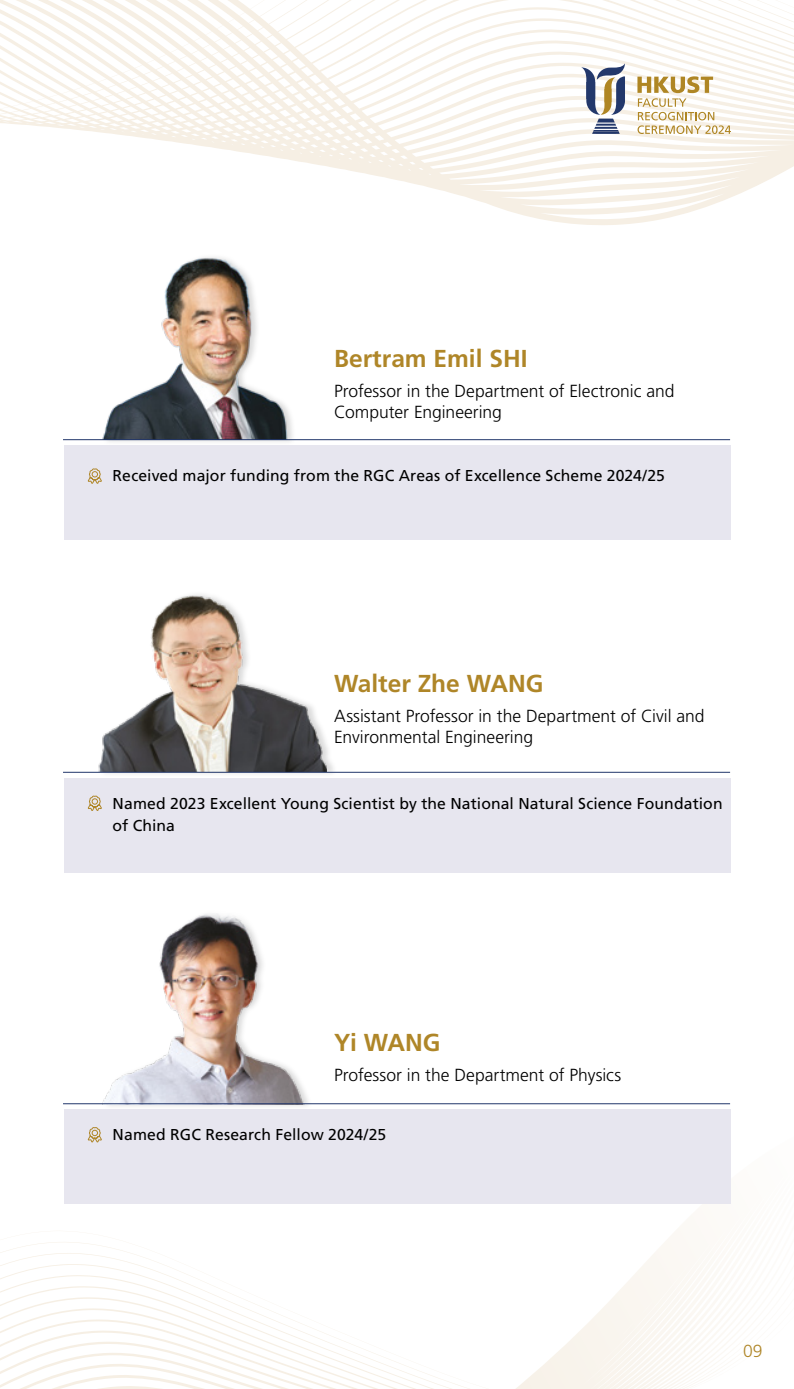
<style>
.page{position:relative;width:794px;height:1389px;background:#fff}
.page>*{position:absolute;margin:0;border:0;box-sizing:border-box;transform-origin:0 0}
.t1{font:700 24.5px "Frutiger LT Std";color:#af8628}
.t2{font:300 17.5px/21px "Frutiger LT Std";color:#000}
.t3{font:300 17.5px "Frutiger LT Std";color:#af8628}
.t4{font:15.75px/22.8px "Frutiger LT Std";letter-spacing:.005em;color:#000}
</style>
<div class="page">
<svg style="left:0;top:1103px;width:736px;height:286px"></svg>
<svg style="left:0;top:0;width:794px;height:225px"></svg>
<svg style="left:637px;top:76px;width:94px;height:58px"></svg>
<svg style="left:581px;top:63px;width:44px;height:71px"></svg>
<div style="left:64px;top:446px;width:666px;height:94px;background:#e7e6ef"></div>
<div style="left:64px;top:778px;width:666px;height:94px;background:#e7e6ef"></div>
<div style="left:64px;top:1110px;width:666px;height:94px;background:#e7e6ef"></div>
<div style="left:103px;top:253px;width:194px;height:192px;background:#878787;opacity:.3"></div>
<img style="left:102px;top:253px;width:195px;height:186px">
<div style="left:103px;top:909px;width:210px;height:200px;background:#878787;opacity:.3"></div>
<img style="left:102px;top:913px;width:211px;height:190px">
<div style="left:99px;top:590px;width:238px;height:187px;background:#878787;opacity:.3"></div>
<img style="left:63px;top:590px;width:264px;height:182px">
<svg style="left:87px;top:468px;width:15px;height:16px"></svg>
<svg style="left:87px;top:795px;width:15px;height:16px"></svg>
<svg style="left:87px;top:1127px;width:15px;height:16px"></svg>
<hr style="left:63px;top:439px;width:667px;height:1px;background:#21366b">
<hr style="left:63px;top:772px;width:667px;height:1px;background:#21366b">
<hr style="left:63px;top:1103px;width:667px;height:1px;background:#21366b">
<h1 class="t1" style="left:334px;top:344px;width:195px">Bertram Emil SHI</h1>
<p class="t2" style="left:334px;top:380px;width:342px">Professor in the Department of Electronic and<br>Computer Engineering</p>
<p class="t4" style="left:113px;top:465px;width:554px">Received major funding from the RGC Areas of Excellence Scheme 2024/25</p>
<h1 class="t1" style="left:334px;top:669px;width:211px">Walter Zhe WANG</h1>
<p class="t2" style="left:334px;top:706px;width:372px">Assistant Professor in the Department of Civil and<br>Environmental Engineering</p>
<p class="t4" style="left:113px;top:792px;width:611px">Named 2023 Excellent Young Scientist by the National Natural Science Foundation of China</p>
<h1 class="t1" style="left:334px;top:1028px;width:108px">Yi WANG</h1>
<p class="t2" style="left:334px;top:1065px;width:288px">Professor in the Department of Physics</p>
<p class="t4" style="left:113px;top:1123px;width:275px">Named RGC Research Fellow 2024/25</p>
<p class="t3" style="left:743px;top:1342px;width:21px">09</p>
</div>
